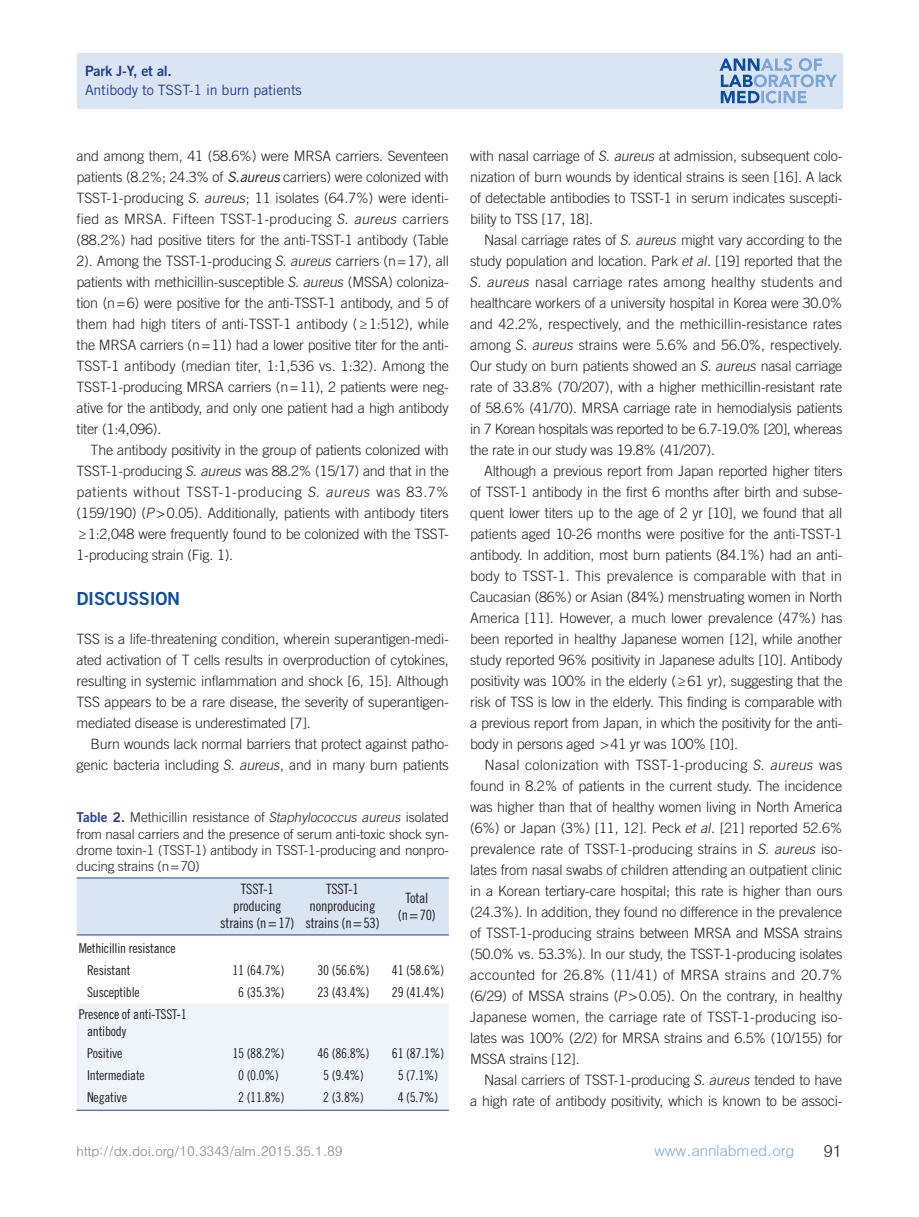
<style>
.page{position:relative;width:919px;height:1217px;background:#fff}
.page>*{position:absolute;margin:0;border:0;box-sizing:border-box;transform-origin:0 0}
.본문대제목{font:18px "Trade Gothic LT Std Bd 2";letter-spacing:-.015em;color:#0d4da1}
.URL{font:16.5px "Dotum";color:#231f20}
.URL-2{font:15px "Dotum";letter-spacing:-.02em;color:#7ca7d8}
.본문{font:300 14.25px/21px "Trade Gothic LT Std";letter-spacing:-.015em;color:#231f20;text-align:justify}
.표머리글{font:14.25px/17.1px "Trade Gothic LT Std Cn 18";letter-spacing:-.015em;color:#231f20;text-align:center}
.하시라제목{font:14.25px "Trade Gothic LT Std";letter-spacing:-.015em;color:#253f8e}
.하시라이름{font:14.25px "Trade Gothic LT Std Bd 2";letter-spacing:-.015em;color:#253f8e}
.표본문{font:13.5px "Trade Gothic LT Std Cn 18";letter-spacing:-.015em;color:#231f20}
.표제목_그림설명{font:300 13.5px/16.2px "Trade Gothic LT Std";letter-spacing:-.015em;color:#231f20;text-align:justify}
.t1{font:13.5px "Dotum";letter-spacing:-.03em;color:#808285}
.s1{font-weight:400;font-style:italic}
.s2{font-style:italic}
.s3{font-family:"Trade Gothic LT Std Bd 2";font-weight:400;color:#253f8e}
</style>
<div class="page">
<div style="left:77px;top:53px;width:765px;height:55px;background:#dae5f4"></div>
<svg style="left:719px;top:58px;width:118px;height:45px"></svg>
<div style="left:77px;top:878px;width:372px;height:56px;background:#dae5f4"></div>
<div style="left:77px;top:1004px;width:372px;height:105px;background:#eff4fa"></div>
<hr style="left:77px;top:877px;width:138px;height:1px;background:#18469d">
<hr style="left:215px;top:877px;width:85px;height:1px;background:#18469d">
<hr style="left:300px;top:877px;width:85px;height:1px;background:#18469d">
<hr style="left:385px;top:877px;width:64px;height:1px;background:#18469d">
<hr style="left:77px;top:934px;width:138px;height:1px;background:#18469d">
<hr style="left:215px;top:934px;width:85px;height:1px;background:#18469d">
<hr style="left:300px;top:934px;width:85px;height:1px;background:#18469d">
<hr style="left:385px;top:934px;width:64px;height:1px;background:#18469d">
<hr style="left:77px;top:1109px;width:138px;height:1px;background:#18469d">
<hr style="left:215px;top:1109px;width:85px;height:1px;background:#18469d">
<hr style="left:300px;top:1109px;width:85px;height:1px;background:#18469d">
<hr style="left:385px;top:1109px;width:64px;height:1px;background:#18469d">
<p class="하시라이름" style="left:85px;top:62px;width:88px">Park J-Y, et al.</p>
<p class="하시라제목" style="left:85px;top:82px;width:218px">Antibody to TSST-1 in burn patients</p>
<p class="본문" style="left:77px;top:145px;width:374px">and among them, 41 (58.6%) were MRSA carriers. Seventeen patients (8.2%; 24.3% of <span class="s1">S.aureus</span> carriers) were colonized with TSST-1-producing <span class="s2">S. aureus</span>; 11 isolates (64.7%) were identi&shy;fied as MRSA. Fifteen TSST-1-producing <span class="s2">S. aureus</span> carriers (88.2%) had positive titers for the anti-TSST-1 antibody (Table 2). Among the TSST-1-producing <span class="s2">S. aureus</span> carriers (n=17), all patients with methicillin-susceptible <span class="s2">S. aureus</span> (MSSA) coloniza&shy;tion (n=6) were positive for the anti-TSST-1 antibody, and 5 of them had high titers of anti-TSST-1 antibody (≥1:512), while the MRSA carriers (n=11) had a lower positive titer for the anti-TSST-1 antibody (median titer, 1:1,536 vs. 1:32). Among the TSST-1-producing MRSA carriers (n=11), 2 patients were neg&shy;ative for the antibody, and only one patient had a high antibody titer (1:4,096).</p>
<p class="본문" style="left:77px;top:439px;width:374px;text-indent:14px">The antibody positivity in the group of patients colonized with TSST-1-producing <span class="s2">S. aureus</span> was 88.2% (15/17) and that in the patients without TSST-1-producing <span class="s2">S. aureus</span> was 83.7% (159/190) (<span class="s2">P</span>&gt;0.05). Additionally, patients with antibody titers ≥1:2,048 were frequently found to be colonized with the TSST-1-producing strain (Fig. 1).</p>
<p class="본문대제목" style="left:77px;top:587px;width:105px">DISCUSSION</p>
<p class="본문" style="left:77px;top:628px;width:374px">TSS is a life-threatening condition, wherein superantigen-medi&shy;ated activation of T cells results in overproduction of cytokines, resulting in systemic inflammation and shock [6, 15]. Although TSS appears to be a rare disease, the severity of superantigen&shy;mediated disease is underestimated [7].</p>
<p class="본문" style="left:77px;top:733px;width:374px;text-align:right">Burn wounds lack normal barriers that protect against patho&shy;genic bacteria including <span class="s2">S. aureus</span>, and in many burn patients</p>
<p class="표제목_그림설명" style="left:77px;top:809px;width:374px"><span class="s3">Table 2.</span> Methicillin resistance of <span class="s2">Staphylococcus aureus</span> isolated from nasal carriers and the presence of serum anti-toxic shock syn&shy;drome toxin-1 (TSST-1) antibody in TSST-1-producing and nonpro&shy;ducing strains (n=70)</p>
<p class="표머리글" style="left:241px;top:880px;width:34px">TSST-1</p>
<p class="표머리글" style="left:233px;top:897px;width:50px">producing</p>
<p class="표머리글" style="left:220px;top:914px;width:76px">strains (n=17)</p>
<p class="표머리글" style="left:305px;top:880px;width:76px">TSST-1 nonproducing strains (n=53)</p>
<p class="표머리글" style="left:405px;top:888px;width:24px">Total</p>
<p class="표머리글" style="left:398px;top:905px;width:39px">(n=70)</p>
<p class="표본문" style="left:79px;top:939px;width:98px">Methicillin resistance</p>
<p class="표본문" style="left:87px;top:961px;width:45px">Resistant</p>
<p class="표본문" style="left:232px;top:961px;width:54px">11 (64.7%)</p>
<p class="표본문" style="left:317px;top:961px;width:54px">30 (56.6%)</p>
<p class="표본문" style="left:392px;top:961px;width:54px">41 (58.6%)</p>
<p class="표본문" style="left:87px;top:983px;width:54px">Susceptible</p>
<p class="표본문" style="left:238px;top:983px;width:48px">6 (35.3%)</p>
<p class="표본문" style="left:317px;top:983px;width:54px">23 (43.4%)</p>
<p class="표본문" style="left:392px;top:983px;width:54px">29 (41.4%)</p>
<p class="표본문" style="left:79px;top:1005px;width:110px">Presence of anti-TSST-1</p>
<p class="표본문" style="left:87px;top:1022px;width:41px">antibody</p>
<p class="표본문" style="left:87px;top:1044px;width:37px">Positive</p>
<p class="표본문" style="left:232px;top:1044px;width:54px">15 (88.2%)</p>
<p class="표본문" style="left:317px;top:1044px;width:54px">46 (86.8%)</p>
<p class="표본문" style="left:392px;top:1044px;width:54px">61 (87.1%)</p>
<p class="표본문" style="left:87px;top:1066px;width:59px">Intermediate</p>
<p class="표본문" style="left:238px;top:1066px;width:42px">0 (0.0%)</p>
<p class="표본문" style="left:323px;top:1066px;width:42px">5 (9.4%)</p>
<p class="표본문" style="left:397px;top:1066px;width:42px">5 (7.1%)</p>
<p class="표본문" style="left:87px;top:1088px;width:41px">Negative</p>
<p class="표본문" style="left:238px;top:1088px;width:48px">2 (11.8%)</p>
<p class="표본문" style="left:323px;top:1088px;width:42px">2 (3.8%)</p>
<p class="표본문" style="left:397px;top:1088px;width:42px">4 (5.7%)</p>
<p class="본문" style="left:470px;top:145px;width:374px">with nasal carriage of <span class="s2">S. aureus</span> at admission, subsequent colo&shy;nization of burn wounds by identical strains is seen [16]. A lack of detectable antibodies to TSST-1 in serum indicates suscepti&shy;bility to TSS [17, 18].</p>
<p class="본문" style="left:469px;top:229px;width:375px;text-indent:15px">Nasal carriage rates of <span class="s2">S. aureus</span> might vary according to the study population and location. Park <span class="s2">et al</span>. [19] reported that the <span class="s2">S. aureus</span> nasal carriage rates among healthy students and healthcare workers of a university hospital in Korea were 30.0% and 42.2%, respectively, and the methicillin-resistance rates among <span class="s2">S. aureus</span> strains were 5.6% and 56.0%, respectively.<br>Our study on burn patients showed an <span class="s2">S. aureus</span> nasal carriage rate of 33.8% (70/207), with a higher methicillin-resistant rate of 58.6% (41/70). MRSA carriage rate in hemodialysis patients in 7 Korean hospitals was reported to be 6.7-19.0% [20], whereas the rate in our study was 19.8% (41/207).</p>
<p class="본문" style="left:470px;top:460px;width:374px;text-indent:14px">Although a previous report from Japan reported higher titers of TSST-1 antibody in the first 6 months after birth and subse&shy;quent lower titers up to the age of 2 yr [10], we found that all patients aged 10-26 months were positive for the anti-TSST-1 antibody. In addition, most burn patients (84.1%) had an anti&shy;body to TSST-1. This prevalence is comparable with that in Caucasian (86%) or Asian (84%) menstruating women in North America [11]. However, a much lower prevalence (47%) has been reported in healthy Japanese women [12], while another study reported 96% positivity in Japanese adults [10]. Antibody positivity was 100% in the elderly (≥61 yr), suggesting that the risk of TSS is low in the elderly. This finding is comparable with a previous report from Japan, in which the positivity for the anti&shy;body in persons aged &gt;41 yr was 100% [10].</p>
<p class="본문" style="left:470px;top:754px;width:374px;text-indent:14px">Nasal colonization with TSST-1-producing <span class="s2">S. aureus</span> was found in 8.2% of patients in the current study. The incidence was higher than that of healthy women living in North America (6%) or Japan (3%) [11, 12]. Peck <span class="s2">et al</span>. [21] reported 52.6% prevalence rate of TSST-1-producing strains in <span class="s2">S. aureus</span> iso&shy;lates from nasal swabs of children attending an outpatient clinic in a Korean tertiary-care hospital; this rate is higher than ours (24.3%). In addition, they found no difference in the prevalence of TSST-1-producing strains between MRSA and MSSA strains (50.0% vs. 53.3%). In our study, the TSST-1-producing isolates accounted for 26.8% (11/41) of MRSA strains and 20.7% (6/29) of MSSA strains (<span class="s2">P</span>&gt;0.05). On the contrary, in healthy Japanese women, the carriage rate of TSST-1-producing iso&shy;lates was 100% (2/2) for MRSA strains and 6.5% (10/155) for MSSA strains [12].</p>
<p class="본문" style="left:470px;top:1069px;width:374px;text-align:right">Nasal carriers of TSST-1-producing <span class="s2">S. aureus</span> tended to have<br>a high rate of antibody positivity, which is known to be associ-</p>
<p class="t1" style="left:77px;top:1143px;width:267px">http://dx.doi.org/10.3343/alm.2015.35.1.89</p>
<p class="URL-2" style="left:654px;top:1143px;width:142px">www.annlabmed.org</p>
<p class="URL" style="left:823px;top:1142px;width:20px">91</p>
</div>
